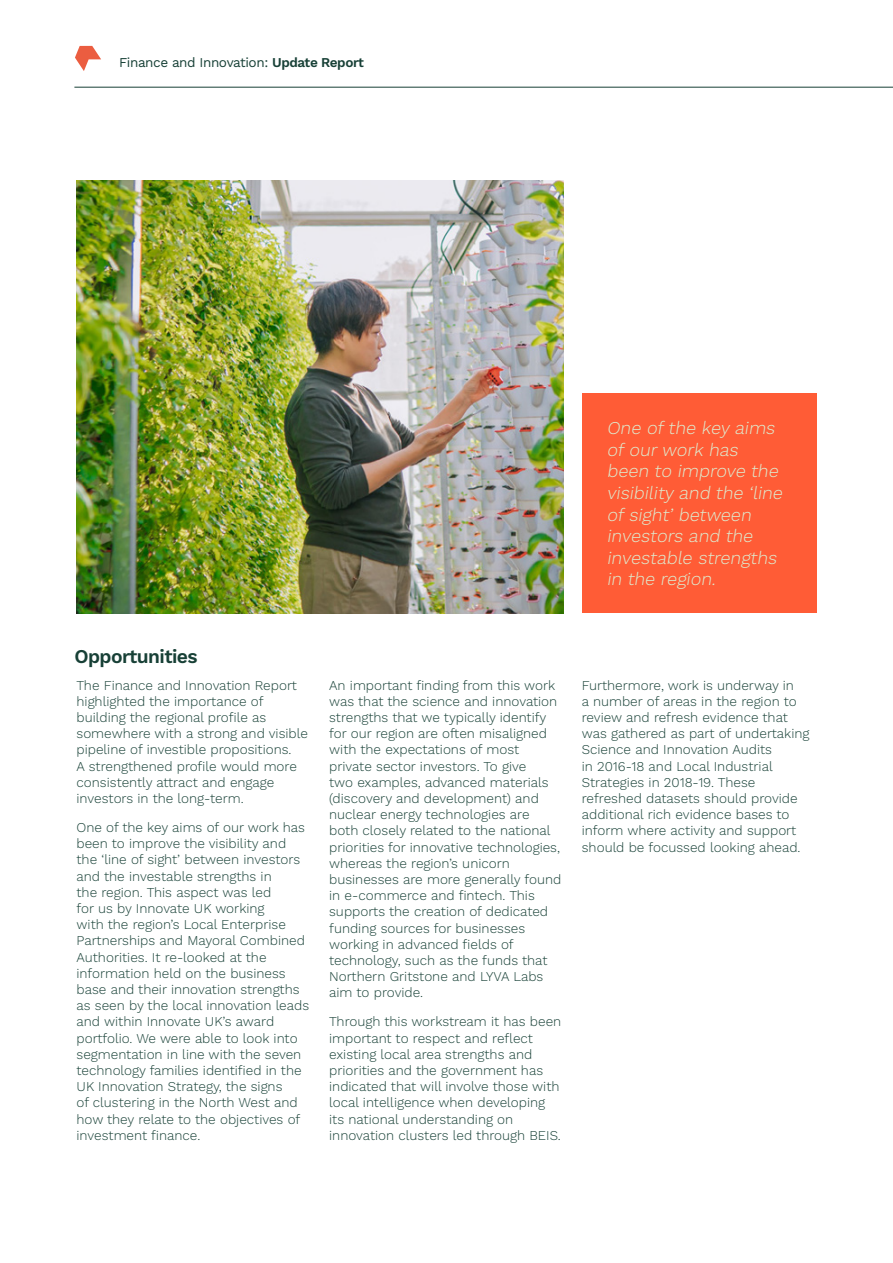
<style>
.page{position:relative;width:893px;height:1263px;background:#fff}
.page>*{position:absolute;margin:0;border:0;box-sizing:border-box;transform-origin:0 0}
.Forest_green_body_on{font:600 19.5px "Work Sans";letter-spacing:-.03em;color:#174036}
.Pull_out_quote_on_or{font:italic 300 18px/21.6px "Work Sans";color:#deeccf}
.Forest_green_body_on-2{font:300 13.5px/16.2px "Work Sans";color:#174036}
.t1{font:13.5px "Work Sans";letter-spacing:-.03em;color:#174036}
.s1{font-weight:600}
</style>
<div class="page">
<hr style="left:74px;top:87px;width:819px;height:1px;background:#174036">
<svg style="left:75px;top:46px;width:26px;height:25px"></svg>
<img style="left:77px;top:180px;width:487px;height:433px">
<div style="left:582px;top:393px;width:234px;height:220px;background:#ff5c36"></div>
<p class="t1" style="left:119px;top:54px;width:246px">Finance and Innovation: <span class="s1">Update Report</span></p>
<p class="Pull_out_quote_on_or" style="left:607px;top:418px;width:181px">One ofthe key aims of our work has been to improve the visibility and the ‘line of sight’ between investors and the investable strengths in the region.</p>
<p class="Forest_green_body_on" style="left:74px;top:645px;width:125px">Opportunities</p>
<p class="Forest_green_body_on-2" style="left:77px;top:677px;width:233px">The Finance and Innovation Report highlighted the importance of building the regional profile as somewhere with a strong and visible pipeline of investible propositions.<br>A strengthened profile would more consistently attract and engage investors in the long-term.</p>
<p class="Forest_green_body_on-2" style="left:77px;top:820px;width:234px">One of the key aims of our work has been to improve the visibility and the ‘line of sight’ between investors and the investable strengths in<br>the region. This aspect was led<br>for us by Innovate UK working<br>with the region’s Local Enterprise Partnerships and Mayoral Combined Authorities. It re-looked at the information held on the business base and their innovation strengths as seen by the local innovation leads and within Innovate UK’s award portfolio. We were able to look into segmentation in line with the seven technology families identified in the UK Innovation Strategy, the signs<br>of clustering in the North West and how they relate to the objectives of investment finance.</p>
<p class="Forest_green_body_on-2" style="left:329px;top:677px;width:234px">An important finding from this work was that the science and innovation strengths that we typically identify for our region are often misaligned with the expectations of most private sector investors. To give<br>two examples, advanced materials (discovery and development) and nuclear energy technologies are both closely related to the national priorities for innovative technologies, whereas the region’s unicorn businesses are more generally found in e-commerce and fintech. This supports the creation of dedicated funding sources for businesses working in advanced fields of technology, such as the funds that Northern Gritstone and LYVA Labs aim to provide.</p>
<p class="Forest_green_body_on-2" style="left:329px;top:1014px;width:234px">Through this workstream it has been important to respect and reflect existing local area strengths and priorities and the government has indicated that will involve those with local intelligence when developing its national understanding on innovation clusters led through BEIS.</p>
<p class="Forest_green_body_on-2" style="left:582px;top:677px;width:229px">Furthermore, work is underway in<br>a number of areas in the region to review and refresh evidence that was gathered as part of undertaking Science and Innovation Audits<br>in 2016-18 and Local Industrial Strategies in 2018-19. These refreshed datasets should provide additional rich evidence bases to inform where activity and support should be focussed looking ahead.</p>
</div>
